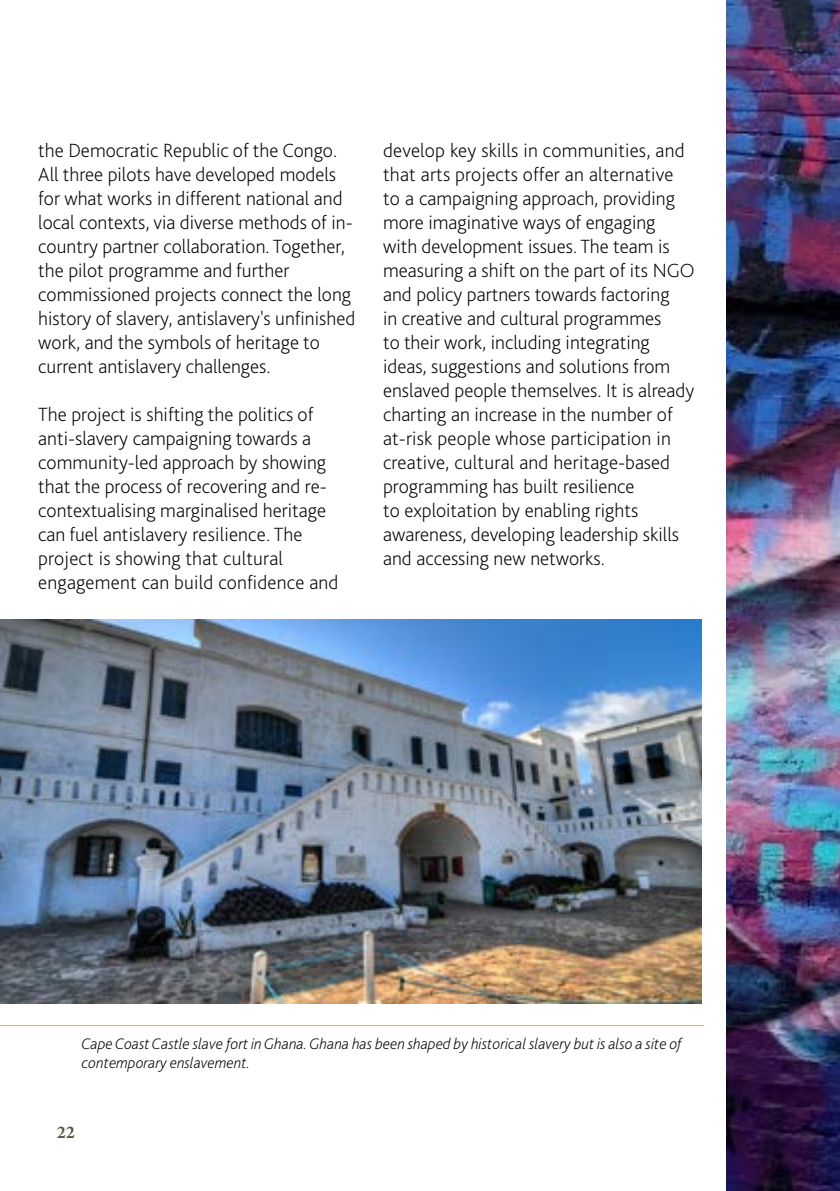
<style>
.page{position:relative;width:840px;height:1191px;background:#fff}
.page>*{position:absolute;margin:0;border:0;box-sizing:border-box;transform-origin:0 0}
.t1{font:200 20px/24px "Bliss 2";color:#000}
.t2{font:700 18px "Minion Pro";color:#5a5646}
.t3{font:italic 200 16px/19.2px "Bliss 2";color:#000}
</style>
<div class="page">
<img style="left:726px;top:0;width:113px;height:1191px">
<img style="left:0;top:619px;width:701px;height:384px">
<hr style="left:0;top:1025px;width:703px;height:1px;background:#f8b100">
<p class="t1" style="left:38px;top:138px;width:318px">the Democratic Republic of the Congo.<br>All three pilots have developed models for what works in different national and local contexts, via diverse methods of in&shy;country partner collaboration. Together, the pilot programme and further commissioned projects connect the long history of slavery, antislavery's unfinished work, and the symbols of heritage to current antislavery challenges.</p>
<p class="t1" style="left:38px;top:402px;width:301px">The project is shifting the politics of anti-slavery campaigning towards a community-led approach by showing that the process of recovering and re&shy;contextualising marginalised heritage can fuel antislavery resilience. The project is showing that cultural engagement can build confidence and</p>
<p class="t1" style="left:383px;top:138px;width:313px">develop key skills in communities, and that arts projects offer an alternative to a campaigning approach, providing more imaginative ways of engaging<br>with development issues. The team is measuring a shift on the part of its NGO and policy partners towards factoring<br>in creative and cultural programmes<br>to their work, including integrating ideas, suggestions and solutions from enslaved people themselves. It is already charting an increase in the number of at-risk people whose participation in creative, cultural and heritage-based programming has built resilience<br>to exploitation by enabling rights awareness, developing leadership skills and accessing new networks.</p>
<p class="t3" style="left:81px;top:1033px;width:601px">Cape Coast Castle slave fort in Ghana. Ghana has been shaped by historical slavery but is also a site of contemporary enslavement.</p>
<p class="t2" style="left:57px;top:1119px;width:19px">22</p>
</div>
